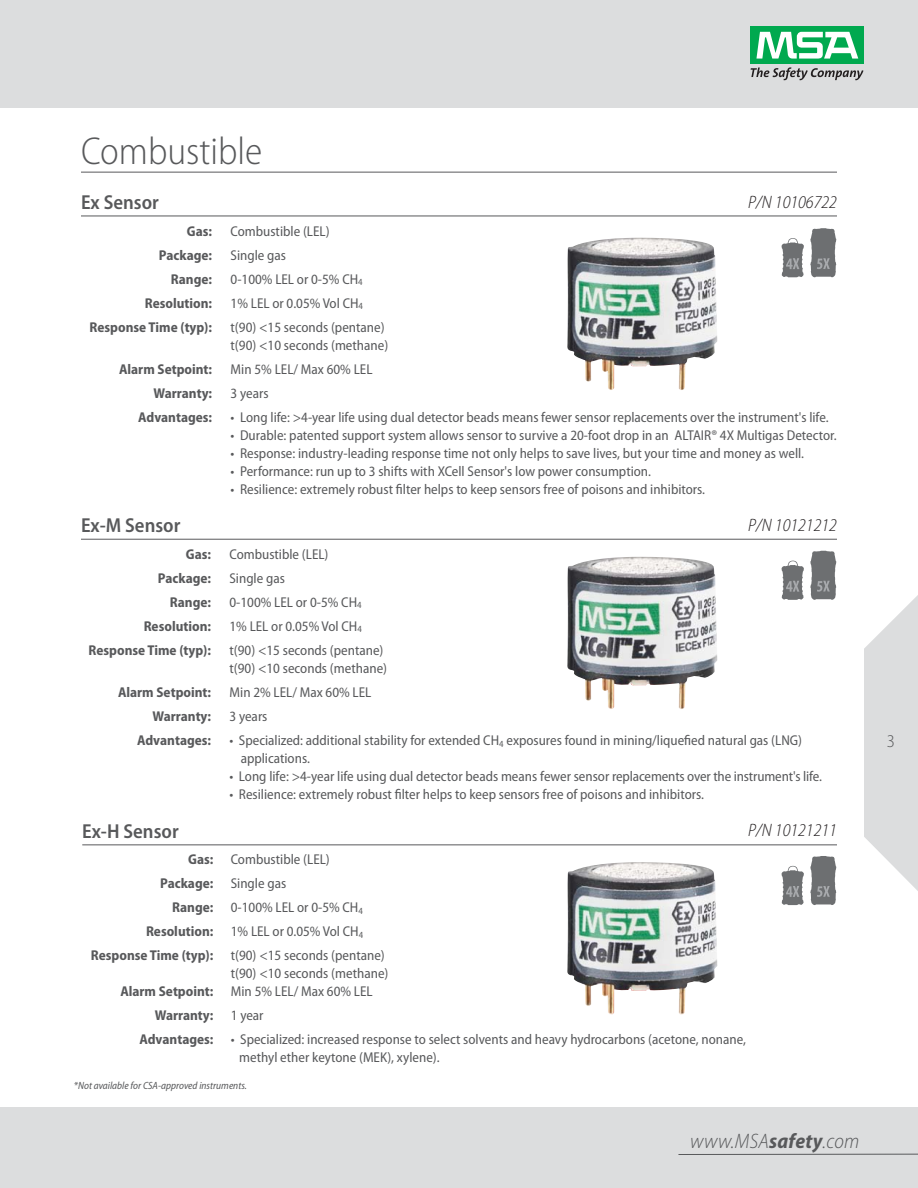
<style>
.page{position:relative;width:918px;height:1188px;background:#fff}
.page>*{position:absolute;margin:0;border:0;box-sizing:border-box;transform-origin:0 0}
.t1{font:300 semi-condensed 39px "Myriad Pro";color:#58595b}
.t2{font:italic 300 semi-condensed 21px "Myriad Pro";letter-spacing:.01em;color:#58595b}
.t3{font:600 semi-condensed 20.25px "Myriad Pro";color:#58595b}
.t4{font:italic 300 semi-condensed 18px "Myriad Pro";color:#231f20}
.t5{font:300 semi-condensed 18px "Myriad Pro";color:#58595b}
.t6{font:semi-condensed 14.25px/18px "Myriad Pro";color:#58595b}
.t7{font:700 semi-condensed 14.25px "Myriad Pro";color:#58595b}
.t8{font:italic semi-condensed 10.5px "Myriad Pro";color:#58595b}
.s1{font-weight:700}
</style>
<div class="page">
<div style="left:1px;top:1107px;width:917px;height:81px;background:#dcddde"></div>
<div style="left:0;top:0;width:918px;height:108px;background:#dcddde"></div>
<div style="left:751px;top:26px;width:113px;height:38px;background:#00a94f"></div>
<svg style="left:756px;top:32px;width:102px;height:27px"></svg>
<svg style="left:751px;top:67px;width:113px;height:13px"></svg>
<hr style="left:678px;top:1154px;width:240px;height:1px;background:#58595b">
<svg style="left:864px;top:595px;width:54px;height:296px"></svg>
<hr style="left:0;top:1107px;width:1px;height:81px;background:#dcddde">
<hr style="left:81px;top:172px;width:756px;height:1px;background:#58595b">
<hr style="left:81px;top:216px;width:756px;height:1px;background:#58595b">
<hr style="left:81px;top:539px;width:756px;height:1px;background:#58595b">
<img style="left:567px;top:237px;width:150px;height:153px">
<img style="left:567px;top:556px;width:150px;height:153px">
<img style="left:567px;top:862px;width:150px;height:153px">
<hr style="left:82px;top:844px;width:755px;height:1px;background:#58595b">
<svg style="left:782px;top:238px;width:22px;height:39px"></svg>
<svg style="left:810px;top:228px;width:26px;height:49px"></svg>
<svg style="left:782px;top:561px;width:22px;height:39px"></svg>
<svg style="left:810px;top:551px;width:26px;height:49px"></svg>
<svg style="left:782px;top:866px;width:22px;height:39px"></svg>
<svg style="left:810px;top:856px;width:26px;height:49px"></svg>
<h1 class="t1" style="left:81px;top:136px;width:183px">Combustible</h1>
<h3 class="t3" style="left:81px;top:190px;width:79px">Ex Sensor</h3>
<p class="t7" style="left:187px;top:226px;width:27px">Gas:</p>
<p class="t6" style="left:231px;top:223px;width:101px">Combustible (LEL)</p>
<p class="t7" style="left:159px;top:250px;width:55px">Package:</p>
<p class="t6" style="left:231px;top:247px;width:57px">Single gas</p>
<p class="t7" style="left:171px;top:274px;width:43px">Range:</p>
<p class="t6" style="left:231px;top:271px;width:134px">0-100% LEL or 0-5% CH<sub>4</sub></p>
<p class="t7" style="left:145px;top:298px;width:69px">Resolution:</p>
<p class="t6" style="left:231px;top:295px;width:134px">1% LEL or 0.05% Vol CH<sub>4</sub></p>
<p class="t7" style="left:90px;top:322px;width:124px">Response Time (typ):</p>
<p class="t6" style="left:231px;top:320px;width:159px">t(90) &lt;15 seconds (pentane) t(90) &lt;10 seconds (methane)</p>
<p class="t7" style="left:119px;top:364px;width:95px">Alarm Setpoint:</p>
<p class="t6" style="left:231px;top:362px;width:143px">Min 5% LEL/ Max 60% LEL</p>
<p class="t7" style="left:154px;top:388px;width:60px">Warranty:</p>
<p class="t6" style="left:231px;top:386px;width:40px">3 years</p>
<p class="t7" style="left:138px;top:412px;width:76px">Advantages:</p>
<p class="t6" style="left:231px;top:410px;width:600px">• Long life: &gt;4-year life using dual detector beads means fewer sensor replacements over the instrument's life.</p>
<p class="t6" style="left:231px;top:428px;width:608px">• Durable: patented support system allows sensor to survive a 20-foot drop in an ALTAIR® 4X Multigas Detector.</p>
<p class="t6" style="left:231px;top:446px;width:575px">• Response: industry-leading response time not only helps to save lives, but your time and money as well.</p>
<p class="t6" style="left:231px;top:464px;width:422px">• Performance: run up to 3 shifts with XCell Sensor's low power consumption.</p>
<p class="t6" style="left:231px;top:482px;width:476px">• Resilience: extremely robust filter helps to keep sensors free of poisons and inhibitors.</p>
<h3 class="t3" style="left:81px;top:513px;width:101px">Ex-M Sensor</h3>
<p class="t7" style="left:186px;top:549px;width:27px">Gas:</p>
<p class="t6" style="left:230px;top:546px;width:101px">Combustible (LEL)</p>
<p class="t7" style="left:158px;top:573px;width:55px">Package:</p>
<p class="t6" style="left:230px;top:570px;width:57px">Single gas</p>
<p class="t7" style="left:170px;top:597px;width:43px">Range:</p>
<p class="t6" style="left:230px;top:594px;width:134px">0-100% LEL or 0-5% CH<sub>4</sub></p>
<p class="t7" style="left:144px;top:621px;width:69px">Resolution:</p>
<p class="t6" style="left:229px;top:618px;width:134px">1% LEL or 0.05% Vol CH<sub>4</sub></p>
<p class="t7" style="left:89px;top:645px;width:124px">Response Time (typ):</p>
<p class="t6" style="left:229px;top:642px;width:159px">t(90) &lt;15 seconds (pentane) t(90) &lt;10 seconds (methane)</p>
<p class="t7" style="left:118px;top:687px;width:95px">Alarm Setpoint:</p>
<p class="t6" style="left:229px;top:684px;width:143px">Min 2% LEL/ Max 60% LEL</p>
<p class="t7" style="left:153px;top:711px;width:60px">Warranty:</p>
<p class="t6" style="left:229px;top:709px;width:40px">3 years</p>
<p class="t7" style="left:137px;top:735px;width:76px">Advantages:</p>
<p class="t6" style="left:241px;top:733px;width:563px;text-indent:-11px">• Specialized: additional stability for extended CH<sub>4</sub> exposures found in mining/liquefied natural gas (LNG) applications.</p>
<p class="t6" style="left:229px;top:769px;width:594px">• Long life: &gt;4-year life using dual detector beads means fewer sensor replacements over the instrument's life.</p>
<p class="t6" style="left:229px;top:787px;width:476px">• Resilience: extremely robust filter helps to keep sensors free of poisons and inhibitors.</p>
<h3 class="t3" style="left:82px;top:819px;width:98px">Ex-H Sensor</h3>
<p class="t4" style="left:748px;top:195px;width:90px">P/N 10106722</p>
<p class="t4" style="left:748px;top:518px;width:90px">P/N 10121212</p>
<p class="t4" style="left:748px;top:824px;width:90px">P/N 10121211</p>
<p class="t6" style="left:160px;top:849px;width:171px;line-height:24px;text-indent:28px"><span class="s1">Gas:</span> Combustible (LEL)<br><span class="s1">Package:</span> Single gas</p>
<p class="t6" style="left:172px;top:900px;width:192px"><span class="s1">Range:</span> 0-100% LEL or 0-5% CH<sub>4</sub></p>
<p class="t6" style="left:146px;top:924px;width:219px"><span class="s1">Resolution:</span> 1% LEL or 0.05% Vol CH<sub>4</sub></p>
<p class="t6" style="left:91px;top:948px;width:296px"><span class="s1">Response Time (typ):</span> t(90) &lt;15 seconds (pentane)</p>
<p class="t6" style="left:120px;top:966px;width:270px;text-indent:110px">t(90) &lt;10 seconds (methane)<br><span class="s1">Alarm Setpoint:</span> Min 5% LEL/ Max 60% LEL</p>
<p class="t6" style="left:139px;top:1005px;width:608px;line-height:24px;text-indent:15px"><span class="s1">Warranty:</span> 1 year<br><span class="s1">Advantages:</span> • Specialized: increased response to select solvents and heavy hydrocarbons (acetone, nonane,</p>
<p class="t6" style="left:239px;top:1050px;width:202px">methyl ether keytone (MEK), xylene).</p>
<p class="t8" style="left:74px;top:1082px;width:175px">*Not available for CSA-approved instruments.</p>
<h2 class="t2" style="left:690px;top:1133px;width:170px">www.MSA<span class="s1">safety</span>.com</h2>
<p class="t5" style="left:887px;top:734px;width:10px">3</p>
</div>
